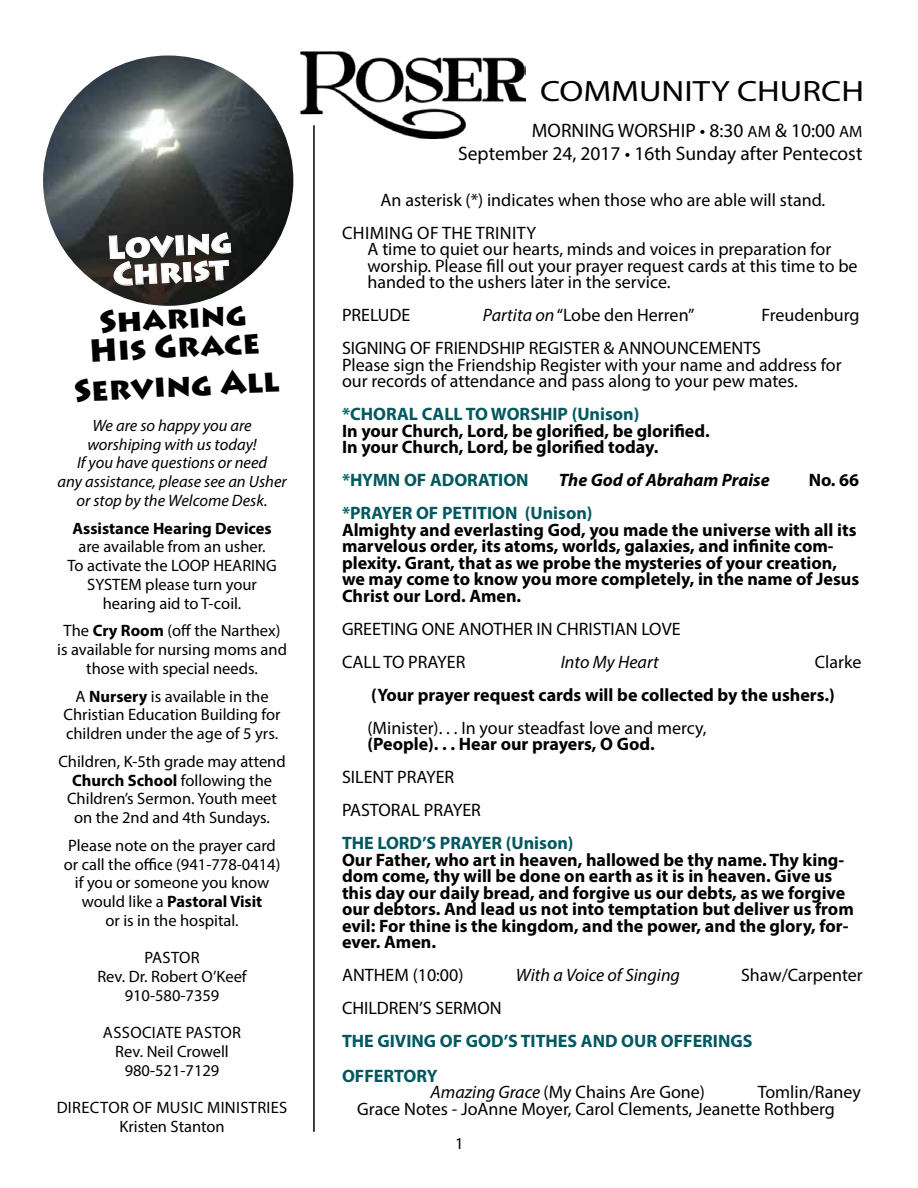
<style>
.page{position:relative;width:918px;height:1188px;background:#fff}
.page>*{position:absolute;margin:0;border:0;box-sizing:border-box;transform-origin:0 0}
.t1{font:900 31.5px/28.5px "Lithos Pro";color:#000;text-align:center}
.t2{font:900 31.5px/27px "Lithos Pro";color:#fff}
.t3{font:29.4px "Myriad Pro";color:#000;scale:1.18 1}
.t4{font:19.5px/23.4px "Myriad Pro";color:#000;text-align:right}
.t5{font:700 18px/16.5px "Myriad Pro";color:#000}
.t6{font:18px/16.5px "Myriad Pro";color:#000}
.t7{font:700 18px/34.5px "Myriad Pro";color:#00585f}
.t8{font:italic 18px "Myriad Pro";color:#000}
.t9{font:italic 700 18px "Myriad Pro";color:#000}
.t10{font:16.5px/18.8px "Myriad Pro";color:#000;text-align:center}
.t11{font:italic 16.5px/18.8px "Myriad Pro";color:#000;text-align:center}
.t12{font:16.5px/18.8px "Myriad Pro";letter-spacing:.02em;color:#000;text-align:center}
.t13{font:700 16.5px "Myriad Pro";color:#000}
.s1{font-weight:700}
.s2{font-size:16.5px}
.s3{font-style:italic}
</style>
<div class="page">
<hr style="left:313px;top:125px;width:2px;height:1007px;background:#000">
<img style="left:301px;top:52px;width:225px;height:86px">
<img style="left:43px;top:56px;width:250px;height:250px;border-radius:125px">
<svg style="left:109px;top:232px;width:122px;height:54px;background:#474441"></svg>
<h1 class="t2" style="left:106px;top:235px;width:127px;rotate:-3deg">Loving<br>Christ</h1>
<h1 class="t1" style="left:87px;top:309px;width:173px;rotate:-3deg">Sharing<br>His Grace</h1>
<h1 class="t1" style="left:73px;top:377px;width:207px;rotate:-3deg">Serving All</h1>
<p class="t11" style="left:57px;top:416px;width:231px">We are so happy you are worshiping with us today!<br>If you have questions or need<br>any assistance, please see an Usher or stop by the Welcome Desk.</p>
<p class="t13" style="left:72px;top:517px;width:201px">Assistance Hearing Devices</p>
<p class="t10" style="left:68px;top:537px;width:211px">are available from an usher.<br>To activate the LOOP HEARING<br>SYSTEM please turn your hearing aid to T-coil.</p>
<p class="t10" style="left:57px;top:621px;width:231px">The <span class="s1">Cry Room</span> (off the Narthex) is available for nursing moms and those with special needs.</p>
<p class="t10" style="left:63px;top:686px;width:219px">A <span class="s1">Nursery</span> is available in the<br>Christian Education Building for children under the age of 5 yrs.</p>
<p class="t10" style="left:58px;top:752px;width:229px">Children, K-5th grade may attend<br><span class="s1">Church School</span> following the<br>Children’s Sermon. Youth meet on the 2nd and 4th Sundays.</p>
<p class="t10" style="left:64px;top:836px;width:218px">Please note on the prayer card or call the office (941-778-0414) if you or someone you know would like a <span class="s1">Pastoral Visit<br></span>or is in the hospital.</p>
<p class="t10" style="left:97px;top:948px;width:151px">PASTOR<br>Rev. Dr. Robert O’Keef<br>910-580-7359</p>
<p class="t10" style="left:103px;top:1023px;width:140px">ASSOCIATE PASTOR<br>Rev. Neil Crowell<br>980-521-7129</p>
<p class="t12" style="left:57px;top:1098px;width:232px">DIRECTOR OF MUSIC MINISTRIES<br>Kristen Stanton</p>
<h2 class="t3" style="left:540px;top:73px;width:276px">COMMUNITY CHURCH</h2>
<p class="t4" style="left:458px;top:119px;width:406px">MORNING WORSHIP • 8:30 <span class="s2">AM</span> &amp; 10:00 <span class="s2">AM<br></span>September 24, 2017 • 16th Sunday after Pentecost</p>
<p class="t6" style="left:342px;top:183px;width:485px;line-height:33px;text-indent:38px">An asterisk (*) indicates when those who are able will stand.<br>CHIMING OF THE TRINITY</p>
<p class="t6" style="left:368px;top:241px;width:492px">A time to quiet our hearts, minds and voices in preparation for worship. Please fill out your prayer request cards at this time to be handed to the ushers later in the service.</p>
<p class="t6" style="left:342px;top:307px;width:70px">PRELUDE</p>
<p class="t6" style="left:483px;top:307px;width:213px"><span class="s3">Partita on</span> “Lobe den Herren”</p>
<p class="t6" style="left:762px;top:307px;width:100px">Freudenburg</p>
<p class="t6" style="left:342px;top:340px;width:501px">SIGNING OF FRIENDSHIP REGISTER &amp; ANNOUNCEMENTS<br>Please sign the Friendship Register with your name and address for our records of attendance and pass along to your pew mates.</p>
<p class="t7" style="left:342px;top:396px;width:299px">*CHORAL CALL TO WORSHIP (Unison)</p>
<p class="t5" style="left:342px;top:422px;width:369px">In your Church, Lord, be glorified, be glorified.<br>In your Church, Lord, be glorified today.</p>
<p class="t7" style="left:342px;top:462px;width:188px">*HYMN OF ADORATION</p>
<p class="t9" style="left:559px;top:469px;width:212px">The God of Abraham Praise</p>
<p class="t5" style="left:809px;top:471px;width:52px">No. 66</p>
<p class="t7" style="left:342px;top:495px;width:252px">*PRAYER OF PETITION (Unison)</p>
<p class="t5" style="left:342px;top:521px;width:519px">Almighty and everlasting God, you made the universe with all its marvelous order, its atoms, worlds, galaxies, and infinite com&shy;plexity. Grant, that as we probe the mysteries of your creation, we may come to know you more completely, in the name of Jesus Christ our Lord. Amen.</p>
<p class="t6" style="left:342px;top:612px;width:340px;line-height:33px">GREETING ONE ANOTHER IN CHRISTIAN LOVE<br>CALL TO PRAYER</p>
<p class="t8" style="left:561px;top:651px;width:100px">Into My Heart</p>
<p class="t6" style="left:815px;top:653px;width:48px">Clarke</p>
<p class="t5" style="left:371px;top:686px;width:465px">(Your prayer request cards will be collected by the ushers.)</p>
<p class="t6" style="left:368px;top:719px;width:341px">(Minister). . . In your steadfast love and mercy,</p>
<p class="t5" style="left:368px;top:735px;width:289px">(People). . . Hear our prayers, O God.</p>
<p class="t6" style="left:342px;top:760px;width:141px;line-height:33px">SILENT PRAYER<br>PASTORAL PRAYER</p>
<p class="t7" style="left:342px;top:825px;width:233px">THE LORD’S PRAYER (Unison)</p>
<p class="t5" style="left:342px;top:851px;width:513px">Our Father, who art in heaven, hallowed be thy name. Thy king&shy;dom come, thy will be done on earth as it is in heaven. Give us this day our daily bread, and forgive us our debts, as we forgive our debtors. And lead us not into temptation but deliver us from evil: For thine is the kingdom, and the power, and the glory, for&shy;ever. Amen.</p>
<p class="t6" style="left:342px;top:967px;width:123px">ANTHEM (10:00)</p>
<p class="t8" style="left:516px;top:964px;width:166px">With a Voice of Singing</p>
<p class="t6" style="left:741px;top:967px;width:123px">Shaw/Carpenter</p>
<p class="t6" style="left:342px;top:1000px;width:161px">CHILDREN’S SERMON</p>
<p class="t7" style="left:342px;top:1023px;width:412px">THE GIVING OF GOD’S TITHES AND OUR OFFERINGS<br>OFFERTORY</p>
<p class="t6" style="left:430px;top:1084px;width:276px"><span class="s3">Amazing Grace</span> (My Chains Are Gone)</p>
<p class="t6" style="left:357px;top:1084px;width:505px;text-indent:400px">Tomlin/Raney<br>Grace Notes - JoAnne Moyer, Carol Clements, Jeanette Rothberg</p>
<p class="t10" style="left:455px;top:1133px;width:10px">1</p>
</div>
